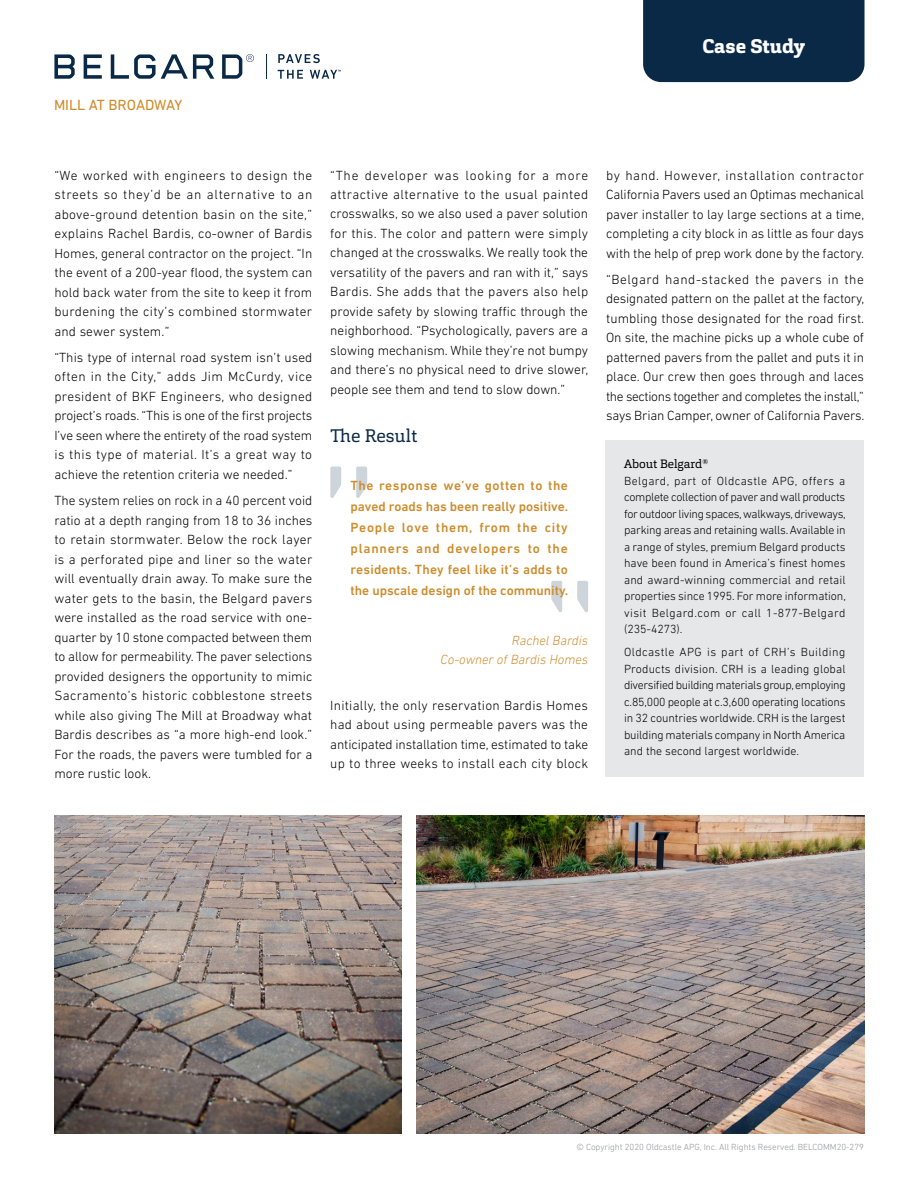
<style>
.page{position:relative;width:918px;height:1188px;background:#fff}
.page>*{position:absolute;margin:0;border:0;box-sizing:border-box;transform-origin:0 0}
.t1{font:800 19.5px "Cargan";color:#fff}
.t2{font:18px "Cargan";color:#0a2947}
.t3{font:15px "DIN Next LT Pro";color:#cd8b2a}
.t4{font:300 13.5px/19.5px "DIN Next LT Pro";color:#000;text-align:justify}
.t5{font:500 13.5px/21px "DIN Next LT Pro";color:#cd8b2a;text-align:justify}
.t6{font:italic 300 13.5px/19.5px "DIN Next LT Pro";color:#cd8b2a;text-align:right}
.t7{font:300 12px/16.5px "DIN Next LT Pro";color:#000;text-align:justify}
.t8{font:12px "Cargan";color:#000}
.t9{font:300 9px "DIN Next LT Pro";color:#939598}
</style>
<div class="page">
<div style="left:643px;top:0;width:222px;height:82px;background:#0a2947"></div>
<svg style="left:278px;top:54px;width:42px;height:9px"></svg>
<svg style="left:278px;top:70px;width:25px;height:9px"></svg>
<svg style="left:54px;top:54px;width:21px;height:25px"></svg>
<svg style="left:84px;top:54px;width:18px;height:25px"></svg>
<svg style="left:111px;top:54px;width:103px;height:25px"></svg>
<svg style="left:222px;top:54px;width:32px;height:25px"></svg>
<svg style="left:266px;top:54px;width:1px;height:25px"></svg>
<svg style="left:310px;top:70px;width:31px;height:9px"></svg>
<svg style="left:330px;top:467px;width:37px;height:31px"></svg>
<svg style="left:551px;top:581px;width:37px;height:31px"></svg>
<img style="left:54px;top:815px;width:348px;height:319px">
<img style="left:417px;top:815px;width:447px;height:319px">
<div style="left:606px;top:440px;width:258px;height:337px;background:#e6e7e8"></div>
<p class="t3" style="left:54px;top:96px;width:130px">MILL AT BROADWAY</p>
<h1 class="t1" style="left:703px;top:33px;width:104px">Case Study</h1>
<p class="t4" style="left:54px;top:165px;width:260px">“We worked with engineers to design the streets so they’d be an alternative to an above-ground detention basin on the site,” explains Rachel Bardis, co-owner of Bardis Homes, general contractor on the project. “In the event of a 200-year flood, the system can hold back water from the site to keep it from burdening the city’s combined stormwater and sewer system.”</p>
<p class="t4" style="left:54px;top:347px;width:259px">“This type of internal road system isn’t used often in the City,” adds Jim McCurdy, vice president of BKF Engineers, who designed project’s roads. “This is one of the first projects I’ve seen where the entirety of the road system is this type of material. It’s a great way to achieve the retention criteria we needed.”</p>
<p class="t4" style="left:54px;top:491px;width:259px">The system relies on rock in a 40 percent void ratio at a depth ranging from 18 to 36 inches to retain stormwater. Below the rock layer is a perforated pipe and liner so the water will eventually drain away. To make sure the water gets to the basin, the Belgard pavers were installed as the road service with one&shy;quarter by 10 stone compacted between them to allow for permeability. The paver selections provided designers the opportunity to mimic Sacramento’s historic cobblestone streets while also giving The Mill at Broadway what Bardis describes as “a more high-end look.” For the roads, the pavers were tumbled for a more rustic look.</p>
<p class="t4" style="left:330px;top:165px;width:260px">“The developer was looking for a more attractive alternative to the usual painted crosswalks, so we also used a paver solution for this. The color and pattern were simply changed at the crosswalks. We really took the versatility of the pavers and ran with it,” says Bardis. She adds that the pavers also help provide safety by slowing traffic through the neighborhood. “Psychologically, pavers are a slowing mechanism. While they’re not bumpy and there’s no physical need to drive slower, people see them and tend to slow down.”</p>
<h2 class="t2" style="left:330px;top:424px;width:88px">The Result</h2>
<p class="t5" style="left:351px;top:475px;width:219px">The response we’ve gotten to the paved roads has been really positive.<br>People love them, from the city planners and developers to the residents. They feel like it’s adds to the upscale design of the community.</p>
<p class="t6" style="left:441px;top:630px;width:149px">Rachel Bardis<br>Co-owner of Bardis Homes</p>
<p class="t4" style="left:330px;top:695px;width:260px">Initially, the only reservation Bardis Homes had about using permeable pavers was the anticipated installation time, estimated to take up to three weeks to install each city block</p>
<p class="t4" style="left:606px;top:165px;width:260px">by hand. However, installation contractor California Pavers used an Optimas mechanical paver installer to lay large sections at a time, completing a city block in as little as four days with the help of prep work done by the factory.</p>
<p class="t4" style="left:606px;top:269px;width:260px">“Belgard hand-stacked the pavers in the designated pattern on the pallet at the factory, tumbling those designated for the road first.<br>On site, the machine picks up a whole cube of patterned pavers from the pallet and puts it in place. Our crew then goes through and laces the sections together and completes the install,” says Brian Camper, owner of California Pavers.</p>
<p class="t8" style="left:624px;top:456px;width:86px">About Belgard<sup>®</sup></p>
<p class="t7" style="left:624px;top:472px;width:223px">Belgard, part of Oldcastle APG, offers a complete collection of paver and wall products for outdoor living spaces, walkways, driveways, parking areas and retaining walls. Available in a range of styles, premium Belgard products have been found in America’s finest homes and award-winning commercial and retail properties since 1995. For more information, visit Belgard.com or call 1-877-Belgard (235-4273).</p>
<p class="t7" style="left:624px;top:644px;width:223px">Oldcastle APG is part of CRH’s Building Products division. CRH is a leading global diversified building materials group, employing c.85,000 people at c.3,600 operating locations in 32 countries worldwide. CRH is the largest building materials company in North America and the second largest worldwide.</p>
<p class="t9" style="left:576px;top:1142px;width:289px">© Copyright 2020 Oldcastle APG, Inc. All Rights Reserved. BELCOMM20-279</p>
</div>
